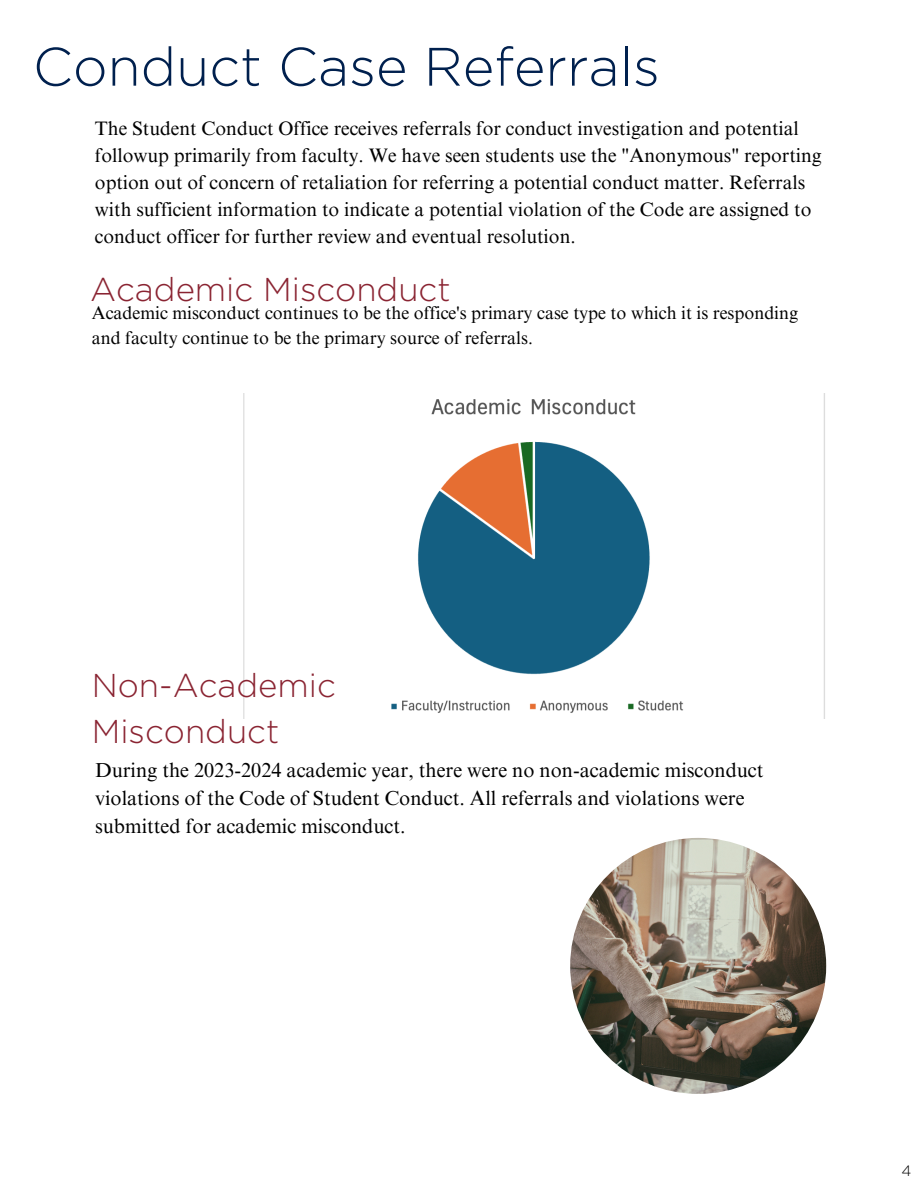
<style>
.page{position:relative;width:918px;height:1188px;background:#fff}
.page>*{position:absolute;margin:0;border:0;box-sizing:border-box;transform-origin:0 0}
.t1{font:300 54px "Gotham";color:#00204e}
.t2{font:300 33px/46.2px "Gotham";color:#8a2432}
.t3{font:20.25px/27.9px "Times NRMT Pro";color:#000}
.t4{font:19.5px/27px "Times NRMT Pro";color:#000}
.t5{font:18px/24.8px "Times NRMT Pro";color:#000}
.t6{font:300 15px "Gotham";color:#000}
</style>
<div class="page">
<img style="left:243px;top:394px;width:582px;height:325px">
<img style="left:570px;top:838px;width:256px;height:256px;border-radius:50%">
<h3 class="t1" style="left:33px;top:34px;width:628px">Conduct Case Referrals</h3>
<h2 class="t4" style="left:95px;top:117px;width:728px">The Student Conduct Office receives referrals for conduct investigation and potential followup primarily from faculty. We have seen students use the "Anonymous" reporting option out of concern of retaliation for referring a potential conduct matter. Referrals with sufficient information to indicate a potential violation of the Code are assigned to conduct officer for further review and eventual resolution.</h2>
<p class="t2" style="left:90px;top:266px;width:362px">Academic Misconduct</p>
<p class="t5" style="left:92px;top:303px;width:708px">Academic misconduct continues to be the office's primary case type to which it is responding and faculty continue to be the primary source of referrals.</p>
<h2 class="t2" style="left:92px;top:662px;width:246px">Non-Academic<br>Misconduct</h2>
<h3 class="t3" style="left:95px;top:759px;width:670px">During the 2023-2024 academic year, there were no non-academic misconduct violations of the Code of Student Conduct. All referrals and violations were submitted for academic misconduct.</h3>
<p class="t6" style="left:902px;top:1161px;width:11px">4</p>
</div>
